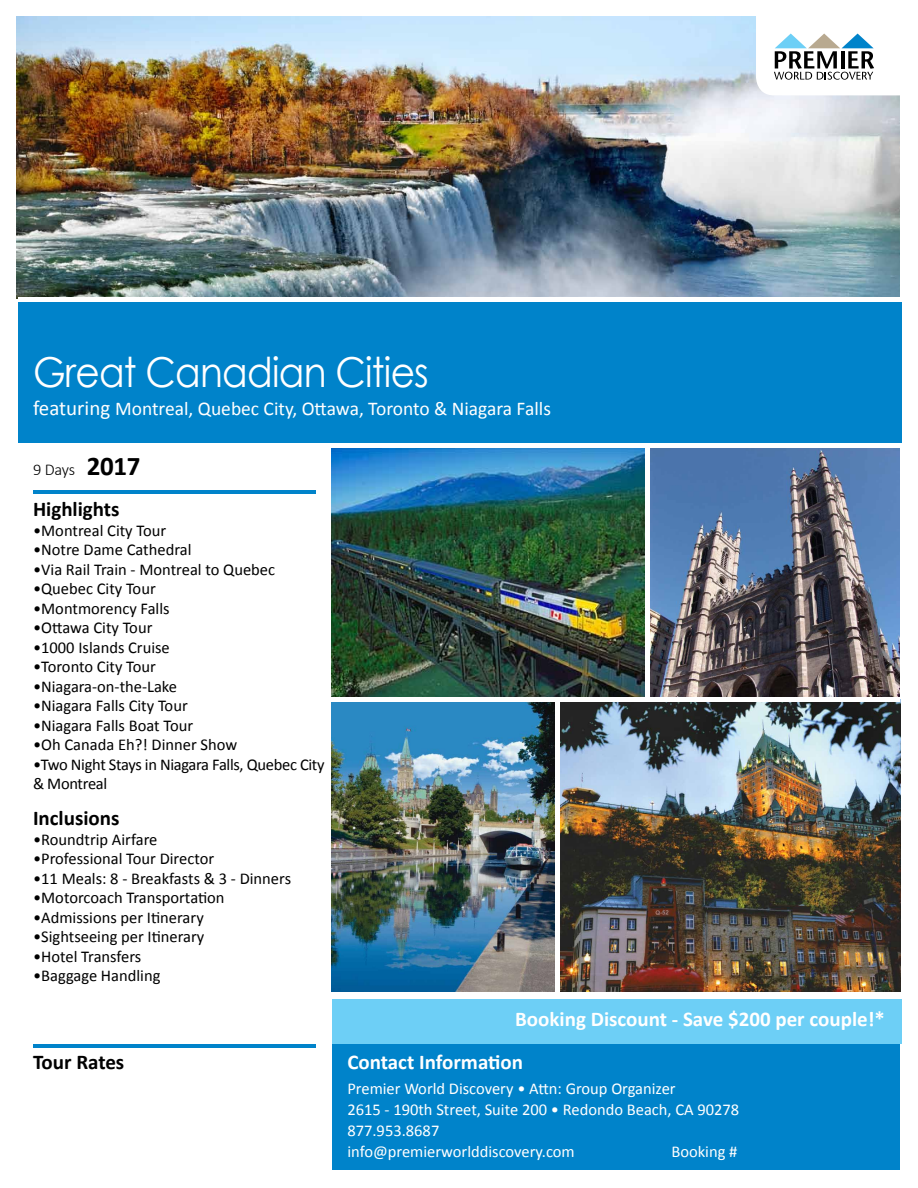
<style>
.page{position:relative;width:918px;height:1188px;background:#fff}
.page>*{position:absolute;margin:0;border:0;box-sizing:border-box;transform-origin:0 0}
.t1{font:41.25px "Century Gothic";letter-spacing:-.02em;color:#fff;scale:.91 1}
.t2{font:700 21px "Calibri";color:#fff}
.t3{font:700 21px "Calibri";color:#000}
.t4{font:19.5px "Calibri";color:#fff}
.t5{font:16.5px "Calibri";color:#000}
.t6{font:16.5px/21px "Calibri";color:#fff}
.t7{font:16.5px/19.5px "Calibri";letter-spacing:-.02em;color:#000}
.t8{font:300 16.5px "Calibri";color:#000}
.s1{font-size:21px}
.s2{font-weight:700;font-size:27px}
</style>
<div class="page">
<div style="left:332px;top:1044px;width:568px;height:126px;background:#0083ca"></div>
<img style="left:17px;top:16px;width:883px;height:282px">
<img style="left:560px;top:702px;width:340px;height:289px">
<img style="left:331px;top:702px;width:224px;height:289px">
<img style="left:331px;top:448px;width:569px;height:249px">
<hr style="left:646px;top:447px;width:4px;height:252px;background:#fff">
<div style="left:332px;top:1000px;width:570px;height:44px;background:#6dcff6"></div>
<hr style="left:33px;top:490px;width:283px;height:4px;background:#0083ca">
<div style="left:18px;top:301px;width:883px;height:144px;background:#0083ca"></div>
<svg style="left:756px;top:16px;width:144px;height:79px"></svg>
<hr style="left:0;top:443px;width:918px;height:4px;background:#fff">
<div style="left:18px;top:297px;width:900px;height:5px;background:#fff"></div>
<hr style="left:33px;top:1044px;width:283px;height:4px;background:#0083ca">
<h1 class="t1" style="left:33px;top:343px;width:436px">Great Canadian Cities</h1>
<p class="t4" style="left:33px;top:396px;width:519px"><span class="s1">featuring</span> Montreal, Quebec City, Ottawa, Toronto &amp; Niagara Falls</p>
<p class="t8" style="left:33px;top:459px;width:109px">9 Days <span class="s2">2017</span></p>
<p class="t3" style="left:33px;top:496px;width:88px">Highlights</p>
<p class="t5" style="left:33px;top:520px;width:135px">•Montreal City Tour</p>
<p class="t5" style="left:33px;top:539px;width:160px">•Notre Dame Cathedral</p>
<p class="t5" style="left:33px;top:559px;width:244px">•Via Rail Train - Montreal to Quebec</p>
<p class="t5" style="left:33px;top:578px;width:124px">•Quebec City Tour</p>
<p class="t5" style="left:33px;top:598px;width:138px">•Montmorency Falls</p>
<p class="t5" style="left:33px;top:617px;width:121px">•Ottawa City Tour</p>
<p class="t5" style="left:33px;top:637px;width:138px">•1000 Islands Cruise</p>
<p class="t5" style="left:33px;top:656px;width:124px">•Toronto City Tour</p>
<p class="t5" style="left:33px;top:676px;width:146px">•Niagara-on-the-Lake</p>
<p class="t5" style="left:33px;top:695px;width:156px">•Niagara Falls City Tour</p>
<p class="t5" style="left:33px;top:715px;width:162px">•Niagara Falls Boat Tour</p>
<p class="t5" style="left:33px;top:734px;width:206px">•Oh Canada Eh?! Dinner Show</p>
<p class="t7" style="left:33px;top:755px;width:293px">•Two Night Stays in Niagara Falls, Quebec City &amp; Montreal</p>
<p class="t3" style="left:33px;top:805px;width:88px">Inclusions</p>
<p class="t5" style="left:33px;top:829px;width:126px">•Roundtrip Airfare</p>
<p class="t5" style="left:33px;top:848px;width:183px">•Professional Tour Director</p>
<p class="t5" style="left:33px;top:868px;width:260px">•11 Meals: 8 - Breakfasts &amp; 3 - Dinners</p>
<p class="t5" style="left:33px;top:887px;width:193px">•Motorcoach Transportation</p>
<p class="t5" style="left:33px;top:907px;width:172px">•Admissions per Itinerary</p>
<p class="t5" style="left:33px;top:926px;width:173px">•Sightseeing per Itinerary</p>
<p class="t5" style="left:33px;top:946px;width:110px">•Hotel Transfers</p>
<p class="t5" style="left:33px;top:965px;width:129px">•Baggage Handling</p>
<p class="t2" style="left:515px;top:1005px;width:371px">Booking Discount - Save $200 per couple!*</p>
<p class="t3" style="left:33px;top:1048px;width:93px">Tour Rates</p>
<p class="t2" style="left:347px;top:1048px;width:177px">Contact Information</p>
<p class="t6" style="left:347px;top:1078px;width:393px">Premier World Discovery • Attn: Group Organizer<br>2615 - 190th Street, Suite 200 • Redondo Beach, CA 90278<br>877.953.8687<br>info@premierworlddiscovery.com</p>
<p class="t6" style="left:671px;top:1141px;width:68px">Booking #</p>
</div>
